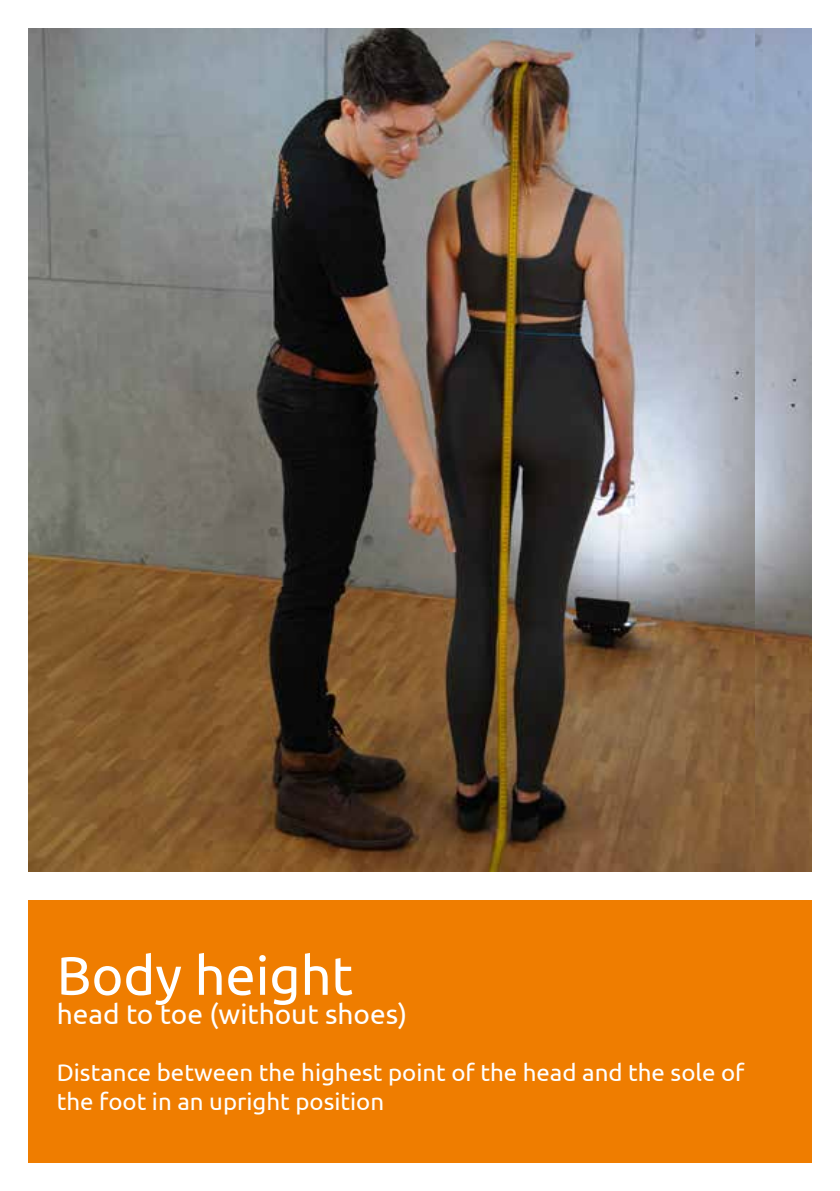
<style>
.page{position:relative;width:840px;height:1191px;background:#fff}
.page>*{position:absolute;margin:0;border:0;box-sizing:border-box;transform-origin:0 0}
.t1{font:54px "Ubuntu";color:#fff}
.t2{font:28px "Ubuntu";color:#fff}
.t3{font:24px/28.8px "Ubuntu";color:#fff}
</style>
<div class="page">
<div style="left:28px;top:900px;width:783px;height:262px;background:#ef7d00"></div>
<img style="left:754px;top:28px;width:57px;height:844px">
<img style="left:28px;top:28px;width:726px;height:844px">
<h1 class="t1" style="left:57px;top:943px;width:298px">Body height</h1>
<p class="t2" style="left:57px;top:996px;width:352px">head to toe (without shoes)</p>
<p class="t3" style="left:57px;top:1057px;width:688px">Distance between the highest point of the head and the sole of the foot in an upright position</p>
</div>
